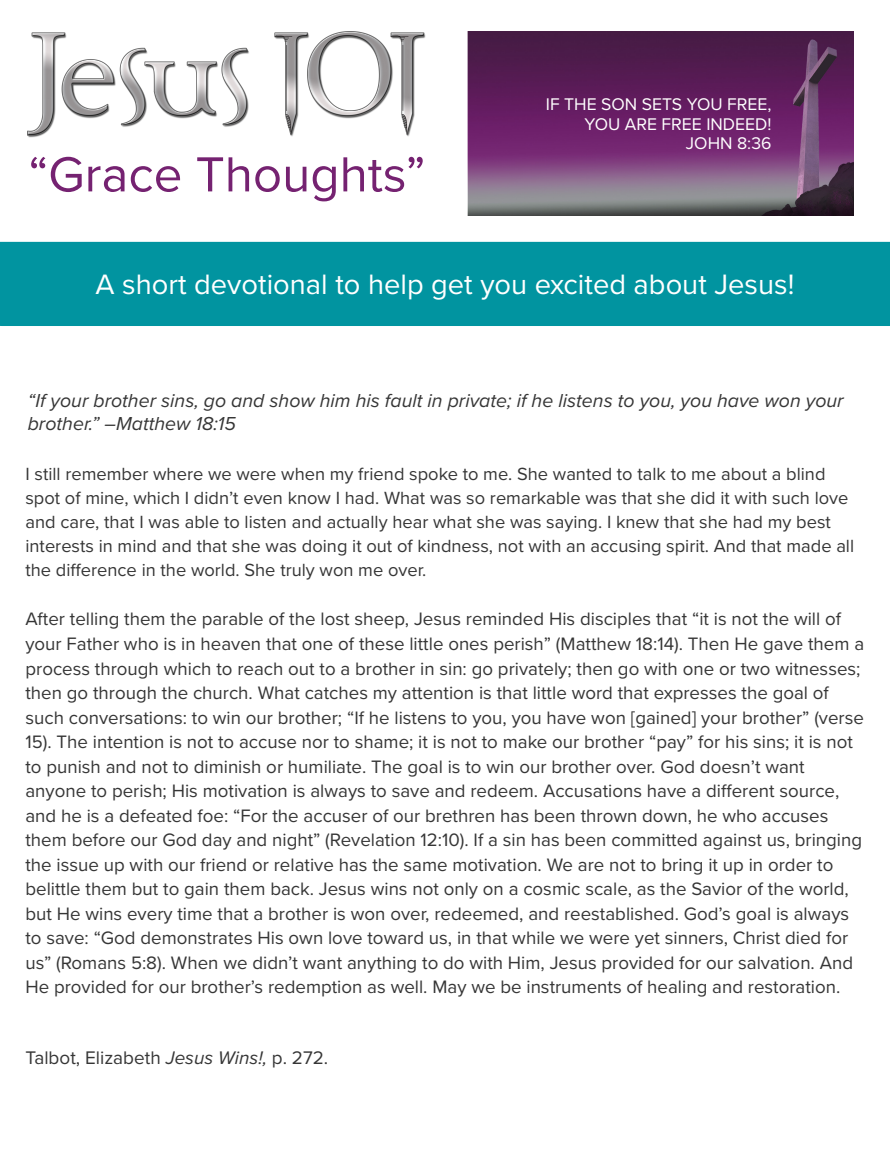
<style>
.page{position:relative;width:890px;height:1152px;background:#fff}
.page>*{position:absolute;margin:0;border:0;box-sizing:border-box;transform-origin:0 0}
.t1{font:51.2px "Proxima Nova";color:#752271}
.t2{font:29.2px "Proxima Nova";color:#fff}
.t3{font:italic 19.6px/23.2px "Proxima Nova";color:#363636}
.t4{font:18.8px/24.4px "Proxima Nova";color:#363636}
.t5{font:18.4px/24px "Proxima Nova";color:#363636}
.t6{font:17.6px/19.6px "Proxima Nova";color:#fff;text-align:right}
.s1{font-style:italic}
</style>
<div class="page">
<div style="left:0;top:242px;width:890px;height:18px;background:#0194a0"></div>
<div style="left:0;top:260px;width:890px;height:66px;background:#0194a0"></div>
<img style="left:28px;top:32px;width:397px;height:105px">
<img style="left:467px;top:32px;width:386px;height:184px">
<h1 class="t1" style="left:28px;top:136px;width:399px">“Grace Thoughts”</h1>
<p class="t6" style="left:546px;top:94px;width:227px">IF THE SON SETS YOU FREE,<br>YOU ARE FREE INDEED!<br>JOHN 8:36</p>
<h2 class="t2" style="left:96px;top:263px;width:700px">A short devotional to help get you excited about Jesus!</h2>
<p class="t3" style="left:28px;top:388px;width:817px">“If your brother sins, go and show him his fault in private; if he listens to you, you have won your brother.” –Matthew 18:15</p>
<p class="t5" style="left:25px;top:461px;width:830px">I still remember where we were when my friend spoke to me. She wanted to talk to me about a blind spot of mine, which I didn’t even know I had. What was so remarkable was that she did it with such love and care, that I was able to listen and actually hear what she was saying. I knew that she had my best interests in mind and that she was doing it out of kindness, not with an accusing spirit. And that made all the difference in the world. She truly won me over.</p>
<p class="t4" style="left:25px;top:606px;width:840px">After telling them the parable of the lost sheep, Jesus reminded His disciples that “it is not the will of your Father who is in heaven that one of these little ones perish” (Matthew 18:14). Then He gave them a process through which to reach out to a brother in sin: go privately; then go with one or two witnesses; then go through the church. What catches my attention is that little word that expresses the goal of such conversations: to win our brother; “If he listens to you, you have won [gained] your brother” (verse 15). The intention is not to accuse nor to shame; it is not to make our brother “pay” for his sins; it is not to punish and not to diminish or humiliate. The goal is to win our brother over. God doesn’t want anyone to perish; His motivation is always to save and redeem. Accusations have a different source, and he is a defeated foe: “For the accuser of our brethren has been thrown down, he who accuses them before our God day and night” (Revelation 12:10). If a sin has been committed against us, bringing the issue up with our friend or relative has the same motivation. We are not to bring it up in order to belittle them but to gain them back. Jesus wins not only on a cosmic scale, as the Savior of the world, but He wins every time that a brother is won over, redeemed, and reestablished. God’s goal is always to save: “God demonstrates His own love toward us, in that while we were yet sinners, Christ died for us” (Romans 5:8). When we didn’t want anything to do with Him, Jesus provided for our salvation. And He provided for our brother’s redemption as well. May we be instruments of healing and restoration.</p>
<p class="t4" style="left:25px;top:1045px;width:304px">Talbot, Elizabeth <span class="s1">Jesus Wins!,</span> p. 272.</p>
</div>
